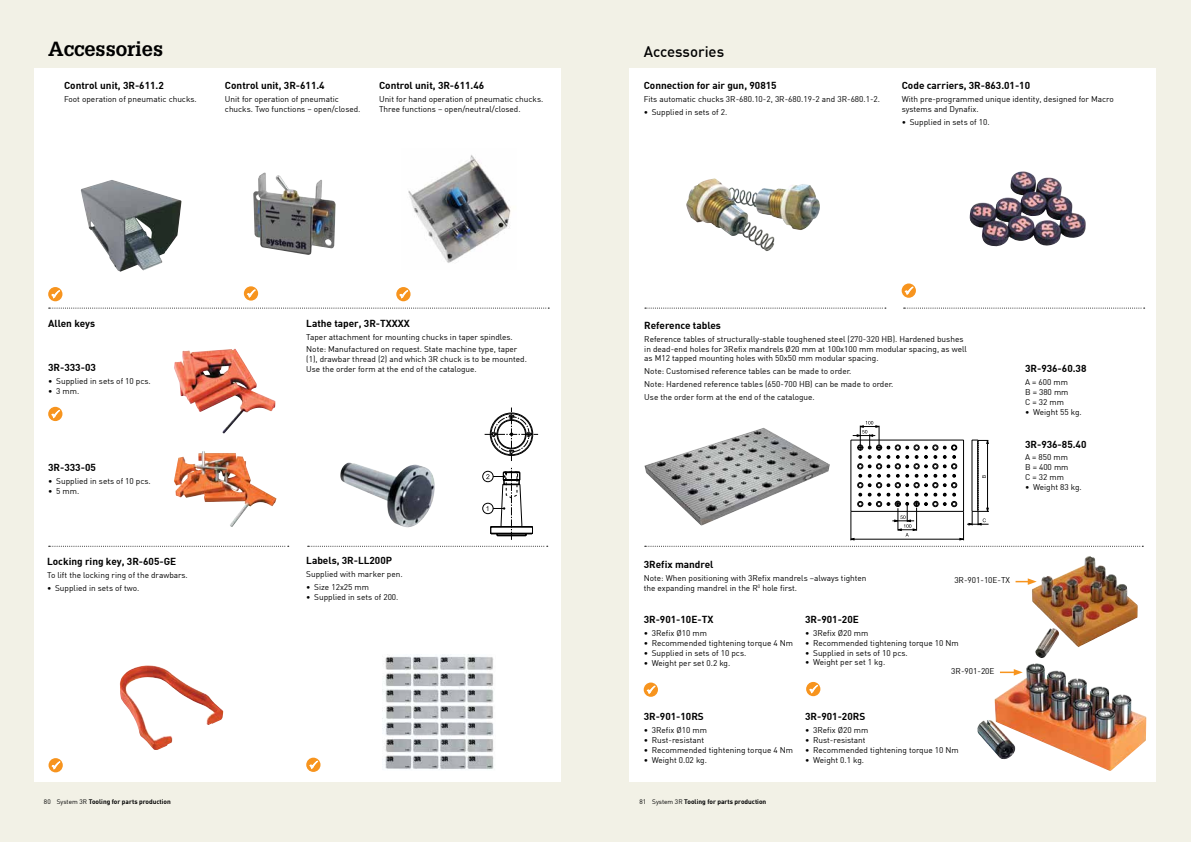
<style>
.page{position:relative;width:1191px;height:842px;background:#fff}
.page>*{position:absolute;margin:0;border:0;box-sizing:border-box;transform-origin:0 0}
.t1{font:700 20px "Glypha LT Pro";color:#000}
.t2{font:500 15px "DIN";color:#000}
.t3{font:700 10px "DIN";color:#000}
.t4{font:8.2px/9.9px "DIN";color:#000}
.t5{font:700 6.5px "DIN";color:#000}
.s1{font-family:"Futura BT";font-size:8px}
.s2{font-weight:400}
</style>
<div class="page">
<div style="left:0;top:0;width:596px;height:842px;background:#f2f1e6"></div>
<div style="left:596px;top:0;width:595px;height:842px;background:#f2f1e6"></div>
<div style="left:34px;top:68px;width:526px;height:713px;background:#fff"></div>
<div style="left:629px;top:68px;width:527px;height:713px;background:#fff"></div>
<img style="left:340px;top:463px;width:95px;height:64px">
<div style="left:482px;top:503px;width:11px;height:11px;border:1px solid #000;border-radius:50%"></div>
<div style="left:482px;top:471px;width:11px;height:11px;border:1px solid #000;border-radius:50%"></div>
<svg style="left:486px;top:467px;width:47px;height:73px"></svg>
<svg style="left:484px;top:407px;width:54px;height:54px"></svg>
<img style="left:81px;top:180px;width:100px;height:92px">
<img style="left:253px;top:172px;width:83px;height:83px">
<img style="left:174px;top:349px;width:101px;height:84px">
<img style="left:174px;top:451px;width:102px;height:76px">
<img style="left:120px;top:665px;width:103px;height:85px">
<img style="left:383px;top:655px;width:111px;height:115px">
<img style="left:408px;top:155px;width:103px;height:108px">
<img style="left:686px;top:179px;width:106px;height:72px">
<img style="left:977px;top:663px;width:169px;height:108px">
<svg style="left:643px;top:682px;width:15px;height:15px"></svg>
<div style="left:806px;top:682px;width:14px;height:14px;background:#f7941e;border-radius:50%"></div>
<svg style="left:808px;top:684px;width:10px;height:10px"></svg>
<img style="left:1032px;top:556px;width:105px;height:91px">
<svg style="left:1015px;top:578px;width:21px;height:7px"></svg>
<svg style="left:1000px;top:669px;width:22px;height:7px"></svg>
<img style="left:644px;top:428px;width:186px;height:97px">
<svg style="left:850px;top:421px;width:139px;height:119px"></svg>
<img style="left:969px;top:171px;width:116px;height:76px">
<svg style="left:396px;top:287px;width:14px;height:14px"></svg>
<div style="left:306px;top:758px;width:14px;height:14px;background:#f7941e;border-radius:50%"></div>
<svg style="left:308px;top:760px;width:11px;height:10px"></svg>
<div style="left:49px;top:758px;width:14px;height:14px;background:#f7941e;border-radius:50%"></div>
<svg style="left:244px;top:286px;width:14px;height:15px"></svg>
<svg style="left:48px;top:287px;width:14px;height:14px"></svg>
<svg style="left:901px;top:283px;width:15px;height:15px"></svg>
<div style="left:48px;top:407px;width:14px;height:14px;background:#f7941e;border-radius:50%"></div>
<svg style="left:50px;top:409px;width:11px;height:13px"></svg>
<svg style="left:49px;top:546px;width:240px;height:1px"></svg>
<svg style="left:49px;top:308px;width:500px;height:1px"></svg>
<svg style="left:308px;top:546px;width:240px;height:1px"></svg>
<svg style="left:645px;top:308px;width:241px;height:1px"></svg>
<svg style="left:903px;top:308px;width:241px;height:1px"></svg>
<svg style="left:645px;top:546px;width:498px;height:1px"></svg>
<svg style="left:646px;top:685px;width:10px;height:10px"></svg>
<svg style="left:398px;top:290px;width:11px;height:10px"></svg>
<svg style="left:51px;top:761px;width:10px;height:10px"></svg>
<svg style="left:50px;top:290px;width:11px;height:10px"></svg>
<svg style="left:246px;top:289px;width:10px;height:10px"></svg>
<svg style="left:904px;top:286px;width:10px;height:10px"></svg>
<h1 class="t1" style="left:48px;top:37px;width:116px">Accessories</h1>
<p class="t3" style="left:64px;top:79px;width:101px">Control unit, 3R-611.2</p>
<p class="t4" style="left:64px;top:94px;width:134px">Foot operation of pneumatic chucks.</p>
<p class="t3" style="left:225px;top:79px;width:101px">Control unit, 3R-611.4</p>
<p class="t4" style="left:225px;top:94px;width:137px">Unit for operation of pneumatic chucks. Two functions – open/closed<span class="s1">.</span></p>
<p class="t3" style="left:379px;top:79px;width:107px">Control unit, 3R-611.46</p>
<p class="t4" style="left:379px;top:94px;width:166px">Unit for hand operation of pneumatic chucks.<br>Three functions – open/neutral/closed.</p>
<p class="t3" style="left:48px;top:317px;width:49px">Allen keys</p>
<p class="t3" style="left:48px;top:361px;width:49px">3R-333-03</p>
<p class="t4" style="left:48px;top:376px;width:104px">• Supplied in sets of 10 pcs.</p>
<p class="t4" style="left:48px;top:386px;width:33px">• 3 mm.</p>
<p class="t3" style="left:48px;top:461px;width:49px">3R-333-05</p>
<p class="t4" style="left:48px;top:476px;width:104px">• Supplied in sets of 10 pcs.</p>
<p class="t4" style="left:48px;top:486px;width:33px">• 5 mm.</p>
<p class="t3" style="left:47px;top:555px;width:131px">Locking ring key, 3R-605-GE</p>
<p class="t4" style="left:47px;top:570px;width:142px">To lift the locking ring of the drawbars.</p>
<p class="t4" style="left:47px;top:583px;width:94px">• Supplied in sets of two.</p>
<p class="t3" style="left:306px;top:317px;width:105px">Lathe taper, 3R-TXXXX</p>
<p class="t4" style="left:306px;top:330px;width:213px;line-height:12.7px">Taper attachment for mounting chucks in taper spindles.<br>Note: Manufactured on request. State machine type, taper</p>
<p class="t4" style="left:306px;top:354px;width:222px">(1), drawbar thread (2) and which 3R chuck is to be mounted.<br>Use the order form at the end of the catalogue.</p>
<p class="t3" style="left:306px;top:554px;width:87px">Labels, 3R-LL200P</p>
<p class="t4" style="left:306px;top:569px;width:98px">Supplied with marker pen<span class="s1">.</span></p>
<p class="t4" style="left:306px;top:582px;width:64px">• Size 12x25 mm</p>
<p class="t4" style="left:306px;top:591px;width:94px">• Supplied in sets of 200.</p>
<h2 class="t2" style="left:643px;top:42px;width:82px">Accessories</h2>
<p class="t3" style="left:643px;top:79px;width:134px">Connection for air gun, 90815</p>
<p class="t4" style="left:643px;top:94px;width:238px">Fits automatic chucks 3R-680.10-2, 3R-680.19-2 and 3R-680.1-2.</p>
<p class="t4" style="left:643px;top:107px;width:85px">• Supplied in sets of 2.</p>
<p class="t3" style="left:901px;top:79px;width:130px">Code carriers, 3R-863.01-10</p>
<p class="t4" style="left:901px;top:94px;width:213px">With pre-programmed unique identity, designed for Macro systems and Dynafix.</p>
<p class="t4" style="left:901px;top:117px;width:89px">• Supplied in sets of 10.</p>
<p class="t3" style="left:644px;top:319px;width:78px">Reference tables</p>
<p class="t4" style="left:644px;top:334px;width:324px">Reference tables of structurally-stable toughened steel (270-320 HB). Hardened bushes in dead-end holes for 3Refix mandrels Ø20 mm at 100x100 mm modular spacing, as well as M12 tapped mounting holes with 50x50 mm modular spacing.</p>
<p class="t4" style="left:644px;top:365px;width:251px;line-height:12.7px">Note: Customised reference tables can be made to order.<br>Note: Hardened reference tables (650-700 HB) can be made to order.<br>Use the order form at the end of the catalogue.</p>
<p class="t3" style="left:1025px;top:362px;width:63px">3R-936-60.38</p>
<p class="t4" style="left:1025px;top:377px;width:45px;text-align:justify">A = 600 mm B = 380 mm C = 32 mm</p>
<p class="t4" style="left:1025px;top:406px;width:58px">• Weight 55 kg.</p>
<p class="t3" style="left:1025px;top:438px;width:63px">3R-936-85.40</p>
<p class="t4" style="left:1025px;top:452px;width:45px;text-align:justify">A = 850 mm B = 400 mm C = 32 mm</p>
<p class="t4" style="left:1025px;top:482px;width:58px">• Weight 83 kg.</p>
<p class="t3" style="left:644px;top:558px;width:71px">3Refix mandrel</p>
<p class="t4" style="left:644px;top:573px;width:224px">Note: When positioning with 3Refix mandrels –always tighten the expanding mandrel in the R<sup>0</sup> hole first.</p>
<p class="t4" style="left:954px;top:575px;width:57px">3R-901-10E-TX</p>
<p class="t3" style="left:643px;top:613px;width:71px">3R-901-10E-TX</p>
<p class="t4" style="left:643px;top:628px;width:65px">• 3Refix Ø10 mm</p>
<p class="t4" style="left:643px;top:638px;width:151px">• Recommended tightening torque 4 Nm</p>
<p class="t4" style="left:643px;top:648px;width:104px">• Supplied in sets of 10 pcs.</p>
<p class="t4" style="left:643px;top:658px;width:88px">• Weight per set 0.2 kg.</p>
<p class="t3" style="left:805px;top:613px;width:55px">3R-901-20E</p>
<p class="t4" style="left:805px;top:628px;width:65px">• 3Refix Ø20 mm</p>
<p class="t4" style="left:805px;top:638px;width:155px">• Recommended tightening torque 10 Nm</p>
<p class="t4" style="left:805px;top:647px;width:104px">• Supplied in sets of 10 pcs.</p>
<p class="t4" style="left:805px;top:657px;width:82px">• Weight per set 1 kg.</p>
<p class="t4" style="left:951px;top:666px;width:45px">3R-901-20E</p>
<p class="t3" style="left:643px;top:710px;width:62px">3R-901-10RS</p>
<p class="t4" style="left:643px;top:725px;width:65px">• 3Refix Ø10 mm</p>
<p class="t4" style="left:643px;top:735px;width:62px">• Rust-resistant</p>
<p class="t4" style="left:643px;top:745px;width:151px">• Recommended tightening torque 4 Nm</p>
<p class="t4" style="left:643px;top:754px;width:65px">• Weight 0.02 kg.</p>
<p class="t3" style="left:805px;top:710px;width:62px">3R-901-20RS</p>
<p class="t4" style="left:805px;top:725px;width:65px">• 3Refix Ø20 mm</p>
<p class="t4" style="left:805px;top:735px;width:62px">• Rust-resistant</p>
<p class="t4" style="left:805px;top:745px;width:155px">• Recommended tightening torque 10 Nm</p>
<p class="t4" style="left:805px;top:754px;width:60px">• Weight 0.1 kg.</p>
<p class="t5" style="left:44px;top:797px;width:128px"><span class="s2">80 System 3R</span> Tooling for parts production</p>
<p class="t5" style="left:639px;top:797px;width:128px"><span class="s2">81 System 3R</span> Tooling for parts production</p>
</div>
